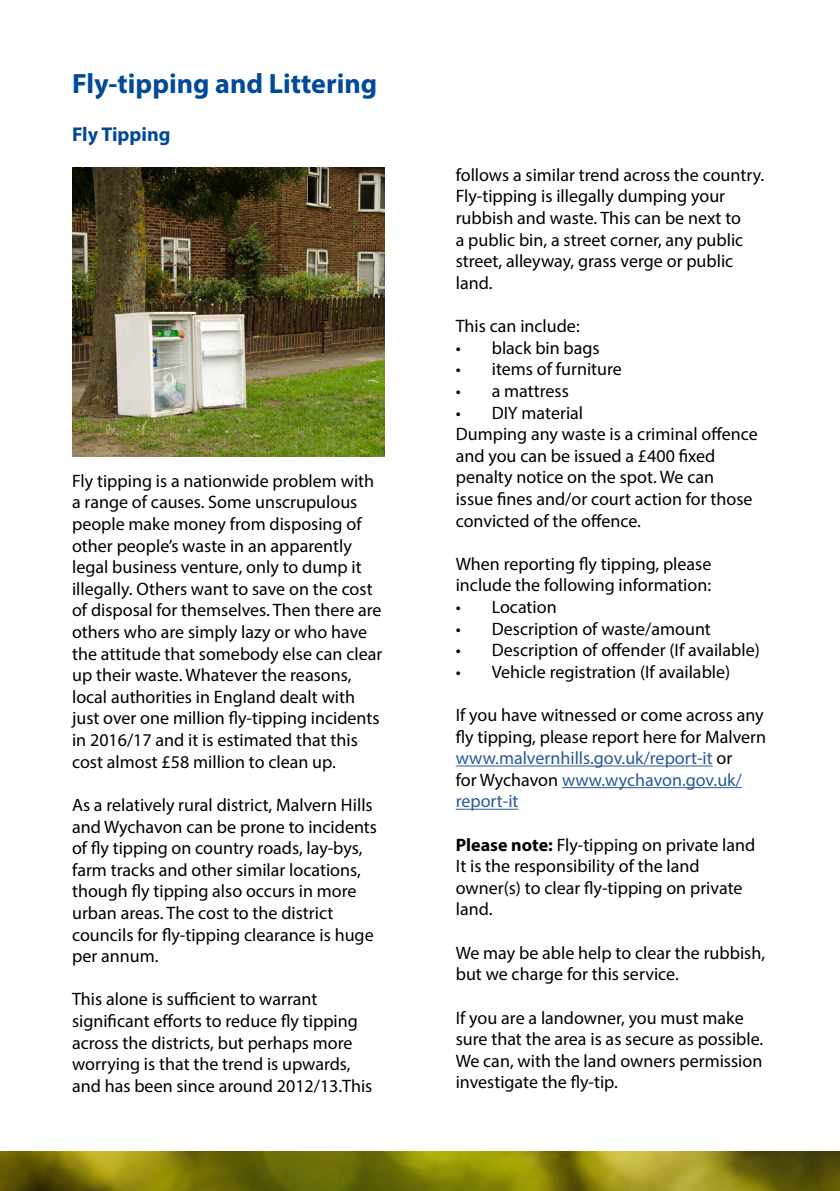
<style>
.page{position:relative;width:840px;height:1191px;background:#fff}
.page>*{position:absolute;margin:0;border:0;box-sizing:border-box;transform-origin:0 0}
.t1{font:700 28px "Myriad Pro";color:#004a9a}
.t2{font:700 20px "Myriad Pro";color:#004a9a}
.t3{font:18px/21.6px "Myriad Pro";color:#000}
.s1{color:#275b9b}
.s2{font-weight:700}
</style>
<div class="page">
<img style="left:0;top:1151px;width:839px;height:40px">
<hr style="left:455px;top:765px;width:257px;height:1px;background:#275b9b">
<hr style="left:561px;top:787px;width:180px;height:1px;background:#275b9b">
<hr style="left:455px;top:808px;width:63px;height:1px;background:#275b9b">
<img style="left:72px;top:167px;width:312px;height:289px">
<h1 class="t1" style="left:72px;top:65px;width:306px">Fly-tipping and Littering</h1>
<p class="t2" style="left:72px;top:121px;width:100px">Fly Tipping</p>
<p class="t3" style="left:72px;top:469px;width:311px">Fly tipping is a nationwide problem with a range of causes. Some unscrupulous people make money from disposing of other people’s waste in an apparently legal business venture, only to dump it illegally. Others want to save on the cost of disposal for themselves. Then there are others who are simply lazy or who have the attitude that somebody else can clear up their waste. Whatever the reasons, local authorities in England dealt with just over one million fly-tipping incidents in 2016/17 and it is estimated that this cost almost £58 million to clean up.</p>
<p class="t3" style="left:72px;top:793px;width:306px">As a relatively rural district, Malvern Hills and Wychavon can be prone to incidents of fly tipping on country roads, lay-bys, farm tracks and other similar locations, though fly tipping also occurs in more urban areas. The cost to the district councils for fly-tipping clearance is huge per annum.</p>
<p class="t3" style="left:72px;top:988px;width:302px">This alone is sufficient to warrant significant efforts to reduce fly tipping across the districts, but perhaps more worrying is that the trend is upwards, and has been since around 2012/13.This</p>
<p class="t3" style="left:455px;top:164px;width:310px">follows a similar trend across the country.<br>Fly-tipping is illegally dumping your rubbish and waste. This can be next to<br>a public bin, a street corner, any public street, alleyway, grass verge or public land.</p>
<p class="t3" style="left:455px;top:315px;width:125px">This can include:</p>
<p class="t3" style="left:455px;top:336px;width:145px">• black bin bags</p>
<p class="t3" style="left:455px;top:358px;width:167px">• items of furniture</p>
<p class="t3" style="left:455px;top:380px;width:115px">• a mattress</p>
<p class="t3" style="left:455px;top:401px;width:303px">• DIY material<br>Dumping any waste is a criminal offence and you can be issued a £400 fixed penalty notice on the spot. We can<br>issue fines and/or court action for those convicted of the offence.</p>
<p class="t3" style="left:455px;top:552px;width:257px">When reporting fly tipping, please include the following information:</p>
<p class="t3" style="left:455px;top:596px;width:102px">• Location</p>
<p class="t3" style="left:455px;top:617px;width:256px">• Description of waste/amount</p>
<p class="t3" style="left:455px;top:639px;width:305px">• Description of offender (If available)</p>
<p class="t3" style="left:455px;top:660px;width:276px">• Vehicle registration (If available)</p>
<p class="t3" style="left:455px;top:704px;width:312px">If you have witnessed or come across any fly tipping, please report here for Malvern <span class="s1">www.malvernhills.gov.uk/report-it</span> or<br>for Wychavon <span class="s1">www.wychavon.gov.uk/ report-it</span></p>
<p class="t3" style="left:455px;top:833px;width:301px"><span class="s2">Please note:</span> Fly-tipping on private land<br>It is the responsibility of the land owner(s) to clear fly-tipping on private land.</p>
<p class="t3" style="left:455px;top:941px;width:311px">We may be able help to clear the rubbish, but we charge for this service.</p>
<p class="t3" style="left:455px;top:1006px;width:309px">If you are a landowner, you must make sure that the area is as secure as possible.<br>We can, with the land owners permission investigate the fly-tip.</p>
</div>
